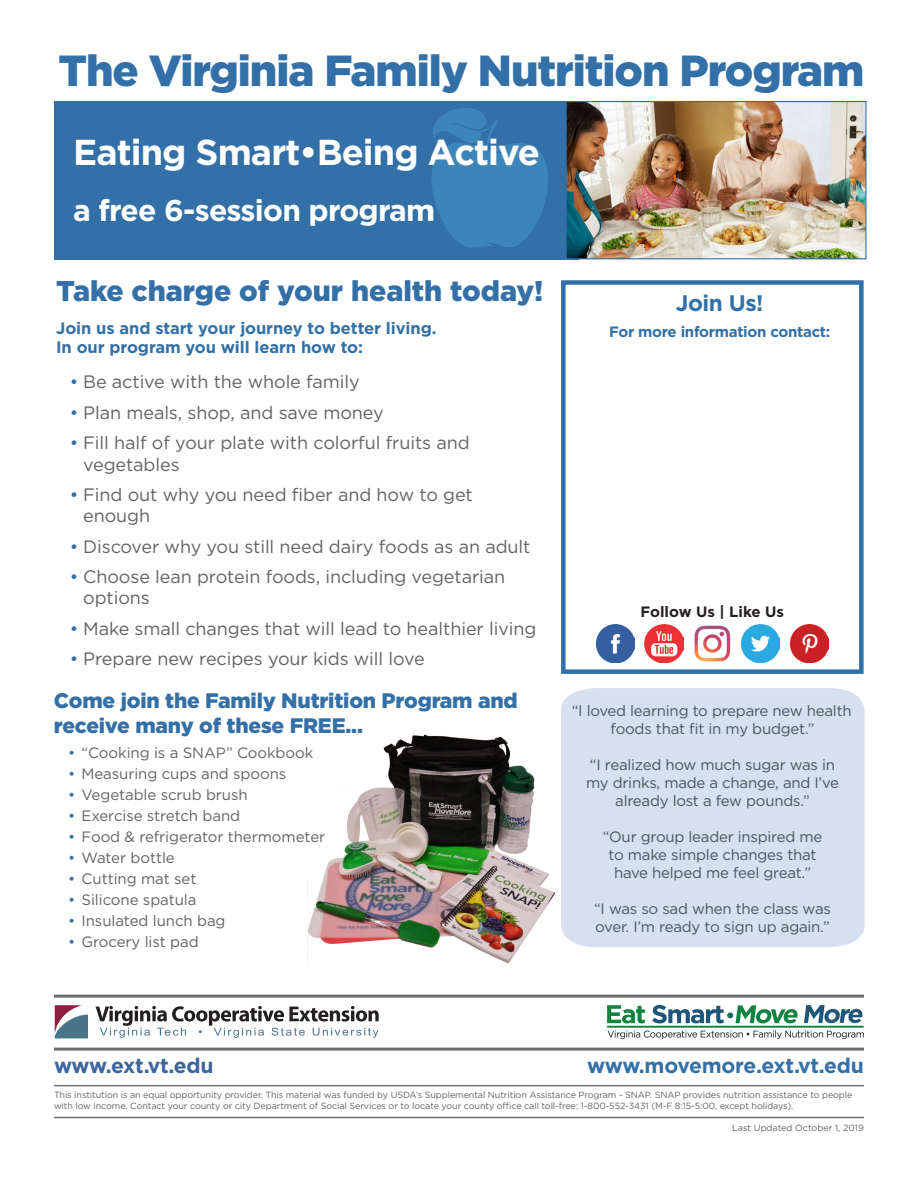
<style>
.page{position:relative;width:918px;height:1188px;background:#fff}
.page>*{position:absolute;margin:0;border:0;box-sizing:border-box;transform-origin:0 0}
.t1{font:900 43.5px "Gotham";letter-spacing:-.025em;color:#3270a7}
.t2{font:700 36px "Gotham";letter-spacing:-.025em;color:#fff}
.t3{font:700 30px "Gotham";letter-spacing:-.025em;color:#fff}
.t4{font:900 28.5px "Gotham";color:#3270a7}
.t5{font:700 22.5px "Gotham";letter-spacing:-.02em;color:#3270a7}
.t6{font:900 21px/25.5px "Gotham";letter-spacing:-.01em;color:#3270a7}
.t7{font:700 21px "Gotham";letter-spacing:-.01em;color:#3270a7}
.t8{font:700 21px "Gotham";letter-spacing:-.01em;color:#3c649d}
.t9{font:18px/21.6px "Gotham";letter-spacing:-.005em;color:#636366}
.t10{font:700 16.5px/19.8px "Gotham";letter-spacing:-.005em;color:#3270a7}
.t11{font:15px/18px "Gotham";letter-spacing:-.015em;color:#46595c;text-align:center}
.t12{font:15px "Gotham";letter-spacing:-.005em;color:#636366}
.t13{font:700 15px "Gotham";letter-spacing:-.02em;color:#3270a7}
.t14{font:700 15px "Gotham";color:#231f20}
.t15{font:9px/10.5px "Gotham";letter-spacing:-.01em;color:#636366}
.s1{color:#3270a7}
</style>
<div class="page">
<div style="left:54px;top:101px;width:524px;height:158px;background:#3270a7"></div>
<div style="left:561px;top:688px;width:304px;height:259px;background:#d7e0ee"></div>
<img style="left:308px;top:733px;width:247px;height:231px">
<div style="left:561px;top:280px;width:303px;height:394px;border:4px solid #3270a7"></div>
<img style="left:568px;top:103px;width:297px;height:154px">
<div style="left:566px;top:101px;width:301px;height:158px;border:1px solid #3270a7"></div>
<img style="left:596px;top:624px;width:39px;height:39px">
<img style="left:694px;top:625px;width:37px;height:37px">
<img style="left:790px;top:625px;width:38px;height:38px">
<img style="left:742px;top:624px;width:38px;height:39px">
<img style="left:645px;top:625px;width:38px;height:38px">
<svg style="left:432px;top:108px;width:116px;height:140px"></svg>
<hr style="left:54px;top:1117px;width:810px;height:1px;background:#6c6d70">
<hr style="left:54px;top:1048px;width:810px;height:3px;background:#6c6d70">
<hr style="left:54px;top:995px;width:810px;height:3px;background:#6c6d70">
<hr style="left:54px;top:1085px;width:810px;height:1px;background:#6c6d70">
<svg style="left:55px;top:1005px;width:33px;height:33px"></svg>
<svg style="left:96px;top:1006px;width:283px;height:32px"></svg>
<img style="left:607px;top:1005px;width:257px;height:33px">
<p class="t1" style="left:58px;top:46px;width:808px">The Virginia Family Nutrition Program</p>
<p class="t2" style="left:73px;top:132px;width:468px">Eating Smart•Being Active</p>
<p class="t3" style="left:73px;top:193px;width:363px">a free 6-session program</p>
<p class="t4" style="left:56px;top:275px;width:489px">Take charge of your health today!</p>
<p class="t10" style="left:56px;top:317px;width:382px">Join us and start your journey to better living.<br>In our program you will learn how to:</p>
<p class="t9" style="left:70px;top:371px;width:292px"><span class="s1">•</span> Be active with the whole family</p>
<p class="t9" style="left:70px;top:401px;width:315px"><span class="s1">•</span> Plan meals, shop, and save money</p>
<p class="t9" style="left:83px;top:431px;width:388px;text-indent:-14px"><span class="s1">•</span> Fill half of your plate with colorful fruits and vegetables</p>
<p class="t9" style="left:83px;top:483px;width:391px;text-indent:-14px"><span class="s1">•</span> Find out why you need fiber and how to get enough</p>
<p class="t9" style="left:70px;top:535px;width:462px"><span class="s1">•</span> Discover why you still need dairy foods as an adult</p>
<p class="t9" style="left:83px;top:565px;width:424px;text-indent:-14px"><span class="s1">•</span> Choose lean protein foods, including vegetarian options</p>
<p class="t9" style="left:70px;top:617px;width:468px"><span class="s1">•</span> Make small changes that will lead to healthier living</p>
<p class="t9" style="left:70px;top:647px;width:357px"><span class="s1">•</span> Prepare new recipes your kids will love</p>
<p class="t6" style="left:54px;top:687px;width:465px">Come join the Family Nutrition Program and receive many of these FREE...</p>
<p class="t12" style="left:68px;top:743px;width:247px"><span class="s1">•</span> “Cooking is a SNAP” Cookbook</p>
<p class="t12" style="left:68px;top:764px;width:220px"><span class="s1">•</span> Measuring cups and spoons</p>
<p class="t12" style="left:68px;top:785px;width:181px"><span class="s1">•</span> Vegetable scrub brush</p>
<p class="t12" style="left:68px;top:806px;width:174px"><span class="s1">•</span> Exercise stretch band</p>
<p class="t12" style="left:68px;top:827px;width:259px"><span class="s1">•</span> Food &amp; refrigerator thermometer</p>
<p class="t12" style="left:68px;top:848px;width:108px"><span class="s1">•</span> Water bottle</p>
<p class="t12" style="left:68px;top:869px;width:130px"><span class="s1">•</span> Cutting mat set</p>
<p class="t12" style="left:68px;top:890px;width:130px"><span class="s1">•</span> Silicone spatula</p>
<p class="t12" style="left:68px;top:911px;width:159px"><span class="s1">•</span> Insulated lunch bag</p>
<p class="t12" style="left:68px;top:932px;width:132px"><span class="s1">•</span> Grocery list pad</p>
<p class="t5" style="left:676px;top:290px;width:89px">Join Us!</p>
<p class="t13" style="left:609px;top:323px;width:223px">For more information contact:</p>
<p class="t14" style="left:641px;top:603px;width:145px">Follow Us | Like Us</p>
<p class="t11" style="left:572px;top:701px;width:281px">“I loved learning to prepare new health foods that fit in my budget.”</p>
<p class="t11" style="left:590px;top:755px;width:247px">“I realized how much sugar was in</p>
<p class="t11" style="left:586px;top:773px;width:255px">my drinks, made a change, and I’ve</p>
<p class="t11" style="left:615px;top:791px;width:196px">already lost a few pounds.”</p>
<p class="t11" style="left:603px;top:827px;width:221px">“Our group leader inspired me</p>
<p class="t11" style="left:608px;top:845px;width:210px">to make simple changes that</p>
<p class="t11" style="left:614px;top:863px;width:199px">have helped me feel great.”</p>
<p class="t11" style="left:594px;top:899px;width:238px">“I was so sad when the class was</p>
<p class="t11" style="left:595px;top:917px;width:236px">over. I’m ready to sign up again.”</p>
<p class="t8" style="left:54px;top:1054px;width:161px">www.ext.vt.edu</p>
<p class="t7" style="left:587px;top:1054px;width:278px">www.movemore.ext.vt.edu</p>
<p class="t15" style="left:54px;top:1090px;width:800px">This institution is an equal opportunity provider. This material was funded by USDA’s Supplemental Nutrition Assistance Program - SNAP. SNAP provides nutrition assistance to people with low income. Contact your county or city Department of Social Services or to locate your county office call toll-free: 1-800-552-3431 (M-F 8:15-5:00, except holidays).</p>
<p class="t15" style="left:732px;top:1122px;width:133px">Last Updated October 1, 2019</p>
</div>
